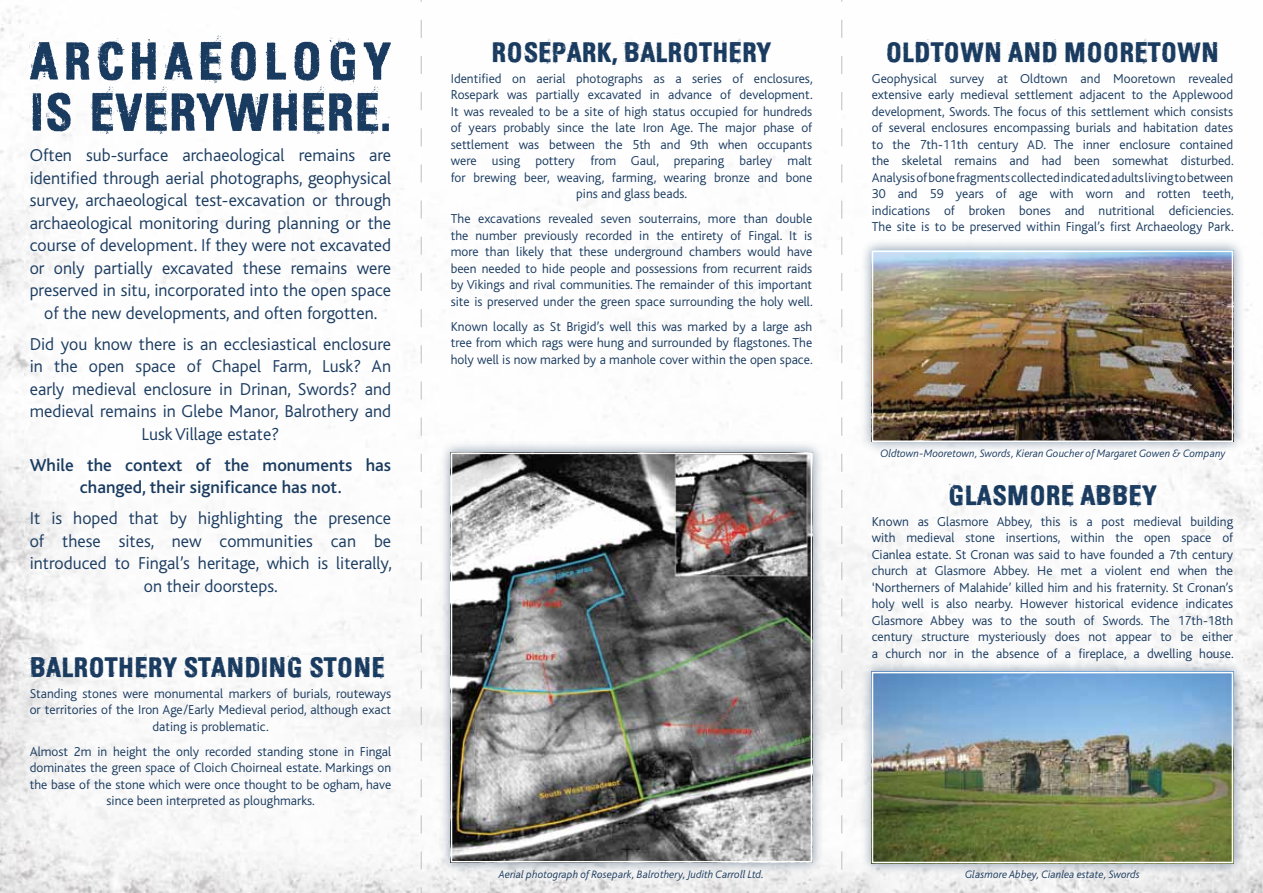
<style>
.page{position:relative;width:1263px;height:893px;background:#fff}
.page>*{position:absolute;margin:0;border:0;box-sizing:border-box;transform-origin:0 0}
.t1{font:51px/51px "Dub Tone";letter-spacing:.045em;color:#1a3b60}
.t2{font:27px "Dub Tone";color:#1a3b60}
.t3{font:300 18px/22.5px "Bliss";color:#1a3b60;text-align:center}
.t4{font:500 18px/22.5px "Bliss";color:#1a3b60;text-align:center}
.t5{font:300 13.5px/16.5px "Bliss";color:#1a3b60;text-align:justify}
.t6{font:italic 300 11.25px "Bliss";color:#1a3b60}
</style>
<div class="page">
<img style="left:0;top:0;width:1263px;height:893px">
<div style="left:439px;top:441px;width:385px;height:433px;background:#1a3b60;opacity:.5"></div>
<img style="left:454px;top:456px;width:355px;height:403px">
<div style="left:451px;top:453px;width:361px;height:409px;border:2px solid #fff"></div>
<div style="left:860px;top:239px;width:385px;height:215px;background:#1a3b60;opacity:.5"></div>
<img style="left:875px;top:254px;width:355px;height:185px">
<div style="left:872px;top:251px;width:361px;height:191px;border:2px solid #fff"></div>
<div style="left:860px;top:660px;width:385px;height:215px;background:#1a3b60;opacity:.5"></div>
<img style="left:875px;top:675px;width:355px;height:185px">
<div style="left:872px;top:672px;width:361px;height:191px;border:2px solid #fff"></div>
<svg style="left:421px;top:0;width:1px;height:893px"></svg>
<svg style="left:841px;top:0;width:1px;height:893px"></svg>
<h1 class="t1" style="left:30px;top:38px;width:363px">ARCHAEOLOGY<br>IS EVERYWHERE.</h1>
<p class="t3" style="left:30px;top:144px;width:363px">Often sub-surface archaeological remains are identified through aerial photographs, geophysical survey, archaeological test-excavation or through archaeological monitoring during planning or the course of development. If they were not excavated or only partially excavated these remains were preserved in situ, incorporated into the open space of the new developments, and often forgotten.</p>
<h3 class="t3" style="left:30px;top:333px;width:363px">Did you know there is an ecclesiastical enclosure in the open space of Chapel Farm, Lusk? An early medieval enclosure in Drinan, Swords? and medieval remains in Glebe Manor, Balrothery and Lusk Village estate?</h3>
<h3 class="t4" style="left:30px;top:454px;width:363px">While the context of the monuments has changed, their significance has not.</h3>
<h3 class="t3" style="left:30px;top:507px;width:364px">It is hoped that by highlighting the presence of these sites, new communities can be introduced to Fingal’s heritage, which is literally, on their doorsteps.</h3>
<h2 class="t2" style="left:30px;top:654px;width:357px">BALROTHERY STANDING STONE</h2>
<p class="t5" style="left:30px;top:685px;width:363px;text-align:center">Standing stones were monumental markers of burials, routeways or territories of the Iron Age/Early Medieval period, although exact dating is problematic.</p>
<p class="t5" style="left:30px;top:743px;width:363px;text-align:center">Almost 2m in height the only recorded standing stone in Fingal dominates the green space of Cloich Choirneal estate. Markings on the base of the stone which were once thought to be ogham, have since been interpreted as ploughmarks.</p>
<h2 class="t2" style="left:492px;top:39px;width:281px">ROSEPARK, BALROTHERY</h2>
<h2 class="t2" style="left:886px;top:39px;width:335px">OLDTOWN AND MOORETOWN</h2>
<p class="t5" style="left:451px;top:70px;width:363px;text-align:center">Identified on aerial photographs as a series of enclosures, Rosepark was partially excavated in advance of development.<br>It was revealed to be a site of high status occupied for hundreds of years probably since the late Iron Age. The major phase of settlement was between the 5th and 9th when occupants were using pottery from Gaul, preparing barley malt for brewing beer, weaving, farming, wearing bronze and bone pins and glass beads.</p>
<p class="t5" style="left:451px;top:211px;width:363px">The excavations revealed seven souterrains, more than double the number previously recorded in the entirety of Fingal. It is more than likely that these underground chambers would have been needed to hide people and possessions from recurrent raids by Vikings and rival communities. The remainder of this important site is preserved under the green space surrounding the holy well.</p>
<p class="t5" style="left:451px;top:318px;width:363px">Known locally as St Brigid’s well this was marked by a large ash tree from which rags were hung and surrounded by flagstones. The holy well is now marked by a manhole cover within the open space.</p>
<p class="t5" style="left:872px;top:70px;width:363px">Geophysical survey at Oldtown and Mooretown revealed extensive early medieval settlement adjacent to the Applewood development, Swords. The focus of this settlement which consists of several enclosures encompassing burials and habitation dates to the 7th-11th century AD. The inner enclosure contained the skeletal remains and had been somewhat disturbed.<br>Analysis of bone fragments collected indicated adults living to between 30 and 59 years of age with worn and rotten teeth, indications of broken bones and nutritional deficiencies.<br>The site is to be preserved within Fingal’s first Archaeology Park.</p>
<p class="t6" style="left:880px;top:447px;width:346px">Oldtown-Mooretown, Swords, Kieran Goucher of Margaret Gowen &amp; Company</p>
<h2 class="t2" style="left:948px;top:482px;width:47px">GLASM</h2>
<h2 class="t2" style="left:1029px;top:482px;width:129px">ORE ABBEY</h2>
<p class="t5" style="left:872px;top:513px;width:363px">Known as Glasmore Abbey, this is a post medieval building with medieval stone insertions, within the open space of Cianlea estate. St Cronan was said to have founded a 7th century church at Glasmore Abbey. He met a violent end when the ‘Northerners of Malahide’ killed him and his fraternity. St Cronan’s holy well is also nearby. However historical evidence indicates Glasmore Abbey was to the south of Swords. The 17th-18th century structure mysteriously does not appear to be either a church nor in the absence of a fireplace, a dwelling house.</p>
<p class="t6" style="left:499px;top:869px;width:267px">Aerial photograph of Rosepark, Balrothery, Judith Carroll Ltd.</p>
<p class="t6" style="left:965px;top:869px;width:176px">Glasmore Abbey, Cianlea estate, Swords</p>
</div>
